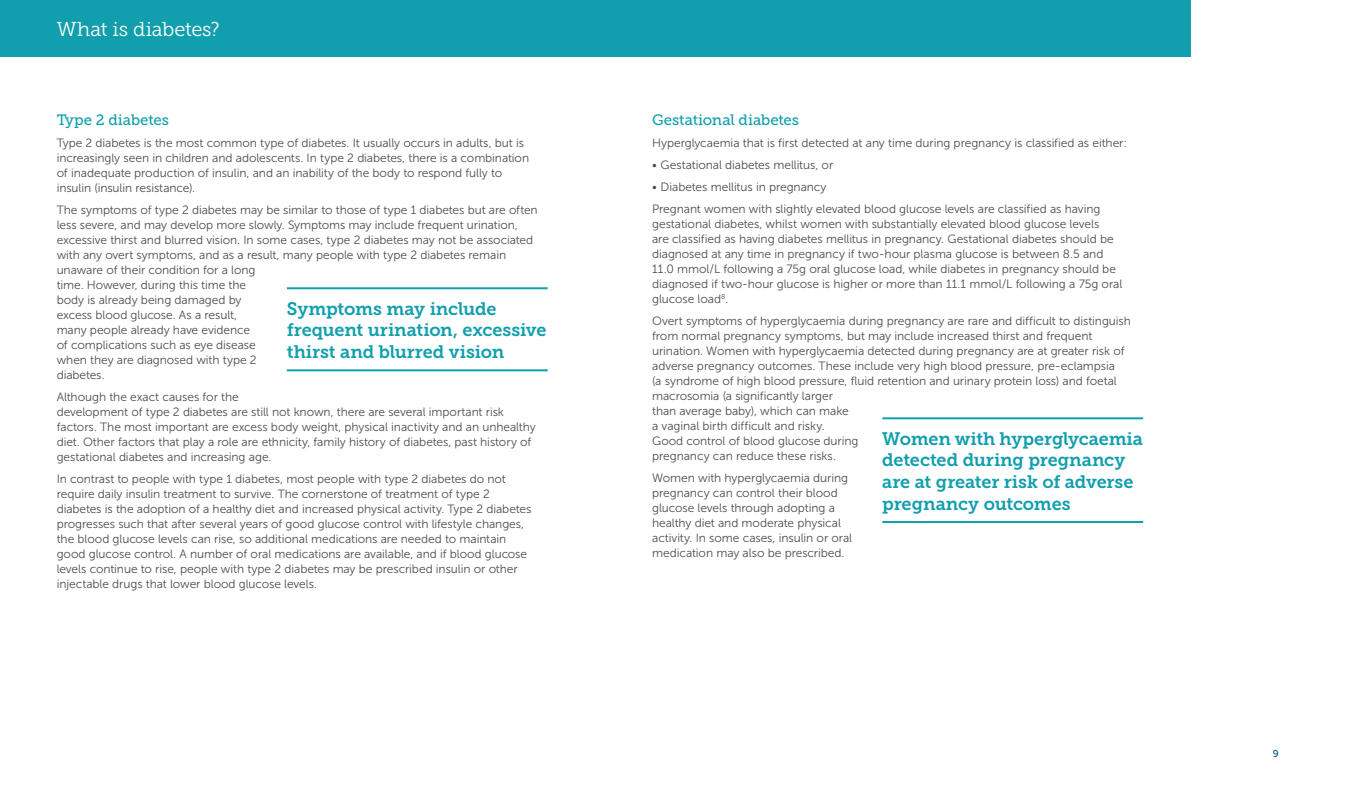
<style>
.page{position:relative;width:1361px;height:794px;background:#fff}
.page>*{position:absolute;margin:0;border:0;box-sizing:border-box;transform-origin:0 0}
.t1{font:20px "Museo Slab 300";color:#fff}
.t2{font:18px/21.6px "Museo Slab 700";letter-spacing:-.005em;color:#129fad}
.t3{font:15px "Museo Slab 500";color:#129fad}
.t4{font:12px/15px "Museo Sans 300";letter-spacing:-.005em;color:#4d4d4f}
.t5{font:10px "Museo Slab 500";color:#005496}
</style>
<div class="page">
<div style="left:0;top:0;width:1191px;height:57px;background:#129fad"></div>
<hr style="left:287px;top:287px;width:261px;height:2px;background:#129fad">
<hr style="left:287px;top:369px;width:261px;height:2px;background:#129fad">
<hr style="left:882px;top:417px;width:261px;height:2px;background:#129fad">
<hr style="left:882px;top:521px;width:261px;height:2px;background:#129fad">
<h1 class="t1" style="left:57px;top:18px;width:164px">What is diabetes?</h1>
<p class="t3" style="left:57px;top:111px;width:114px">Type 2 diabetes</p>
<p class="t4" style="left:57px;top:135px;width:474px">Type 2 diabetes is the most common type of diabetes. It usually occurs in adults, but is increasingly seen in children and adolescents. In type 2 diabetes, there is a combination of inadequate production of insulin, and an inability of the body to respond fully to insulin (insulin resistance).</p>
<p class="t4" style="left:57px;top:202px;width:482px">The symptoms of type 2 diabetes may be similar to those of type 1 diabetes but are often less severe, and may develop more slowly. Symptoms may include frequent urination, excessive thirst and blurred vision. In some cases, type 2 diabetes may not be associated with any overt symptoms, and as a result, many people with type 2 diabetes remain unaware of their condition for a long<br>time. However, during this time the<br>body is already being damaged by<br>excess blood glucose. As a result,<br>many people already have evidence<br>of complications such as eye disease<br>when they are diagnosed with type 2<br>diabetes.</p>
<p class="t4" style="left:57px;top:389px;width:480px">Although the exact causes for the<br>development of type 2 diabetes are still not known, there are several important risk factors. The most important are excess body weight, physical inactivity and an unhealthy diet. Other factors that play a role are ethnicity, family history of diabetes, past history of gestational diabetes and increasing age.</p>
<p class="t4" style="left:57px;top:471px;width:476px">In contrast to people with type 1 diabetes, most people with type 2 diabetes do not require daily insulin treatment to survive. The cornerstone of treatment of type 2 diabetes is the adoption of a healthy diet and increased physical activity. Type 2 diabetes progresses such that after several years of good glucose control with lifestyle changes, the blood glucose levels can rise, so additional medications are needed to maintain good glucose control. A number of oral medications are available, and if blood glucose levels continue to rise, people with type 2 diabetes may be prescribed insulin or other injectable drugs that lower blood glucose levels.</p>
<h2 class="t2" style="left:287px;top:298px;width:261px">Symptoms may include frequent urination, excessive thirst and blurred vision</h2>
<p class="t3" style="left:652px;top:111px;width:148px">Gestational diabetes</p>
<p class="t4" style="left:652px;top:135px;width:476px">Hyperglycaemia that is first detected at any time during pregnancy is classified as either:</p>
<p class="t4" style="left:652px;top:157px;width:183px">• Gestational diabetes mellitus, or</p>
<p class="t4" style="left:652px;top:176px;width:450px;line-height:22.1px">• Diabetes mellitus in pregnancy<br>Pregnant women with slightly elevated blood glucose levels are classified as having</p>
<p class="t4" style="left:652px;top:216px;width:472px">gestational diabetes, whilst women with substantially elevated blood glucose levels<br>are classified as having diabetes mellitus in pregnancy. Gestational diabetes should be diagnosed at any time in pregnancy if two-hour plasma glucose is between 8.5 and 11.0 mmol/L following a 75g oral glucose load, while diabetes in pregnancy should be diagnosed if two-hour glucose is higher or more than 11.1 mmol/L following a 75g oral glucose load<sup>8</sup>.</p>
<p class="t4" style="left:652px;top:314px;width:480px">Overt symptoms of hyperglycaemia during pregnancy are rare and difficult to distinguish from normal pregnancy symptoms, but may include increased thirst and frequent urination. Women with hyperglycaemia detected during pregnancy are at greater risk of adverse pregnancy outcomes. These include very high blood pressure, pre-eclampsia<br>(a syndrome of high blood pressure, fluid retention and urinary protein loss) and foetal macrosomia (a significantly larger<br>than average baby), which can make<br>a vaginal birth difficult and risky.<br>Good control of blood glucose during<br>pregnancy can reduce these risks.</p>
<p class="t4" style="left:652px;top:471px;width:202px">Women with hyperglycaemia during pregnancy can control their blood glucose levels through adopting a healthy diet and moderate physical activity. In some cases, insulin or oral medication may also be prescribed.</p>
<h2 class="t2" style="left:882px;top:428px;width:262px">Women with hyperglycaemia detected during pregnancy are at greater risk of adverse pregnancy outcomes</h2>
<p class="t5" style="left:1273px;top:748px;width:7px">9</p>
</div>
